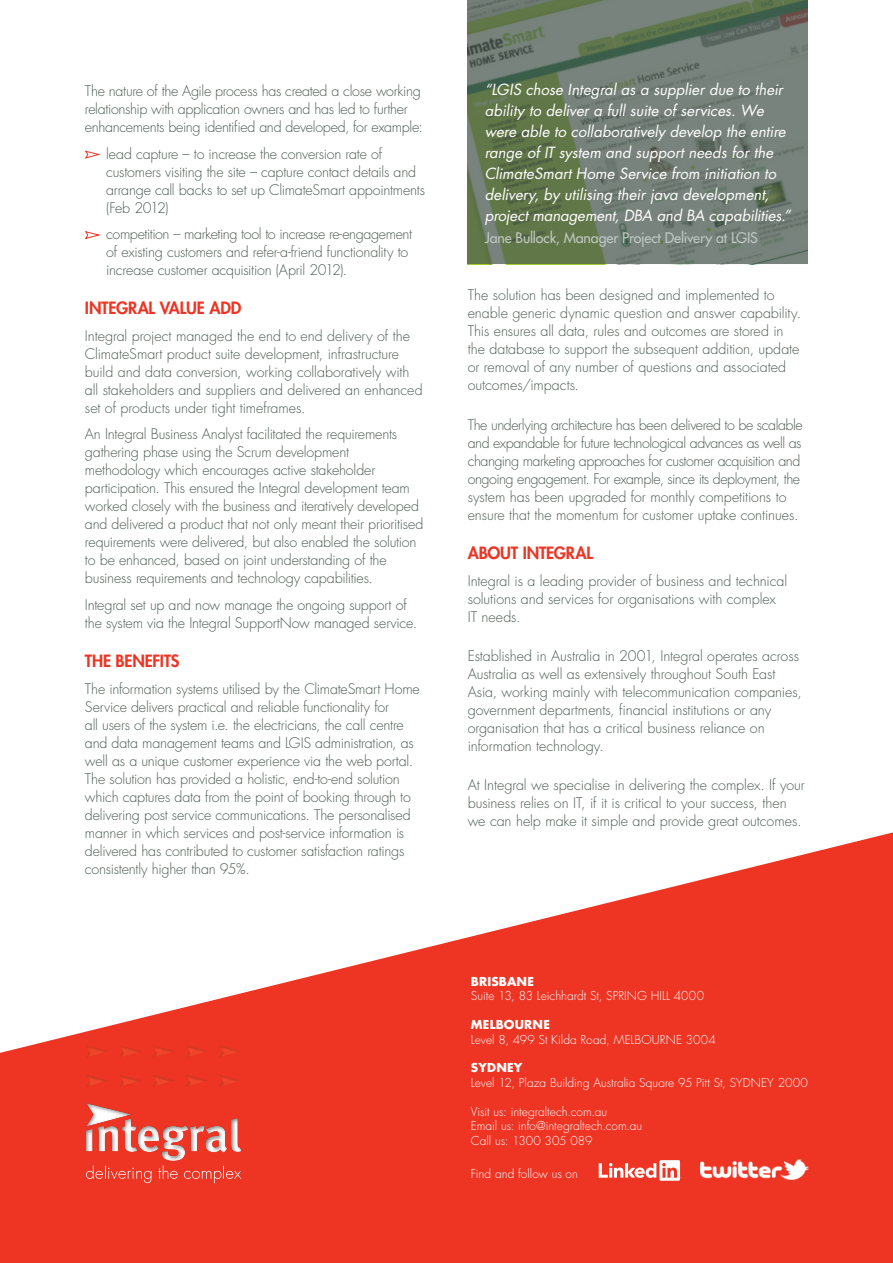
<style>
.page{position:relative;width:893px;height:1263px;background:#fff}
.page>*{position:absolute;margin:0;border:0;box-sizing:border-box;transform-origin:0 0}
.t1{font:800 16.5px "Futura";letter-spacing:-.01em;color:#ee3524}
.t2{font:italic 15px/21px "Futura";color:#fff}
.t3{font:300 14.25px/18px "Futura";letter-spacing:-.01em;color:#4c5b52}
.t4{font:300 14.25px/18px "Futura";letter-spacing:-.03em;color:#4c5b52}
.t5{font:14.25px "Futura";letter-spacing:-.01em;color:#bec7c2}
.t6{font:300 12px/14.4px "Futura";color:#fff}
.t7{font:700 12px "Futura";letter-spacing:.015em;color:#fff}
</style>
<div class="page">
<svg style="left:0;top:832px;width:893px;height:431px;fill:#ee3524"></svg>
<div style="left:61px;top:1027px;width:207px;height:61px;background:#000;opacity:.13"></div>
<svg style="left:86px;top:1165px;width:155px;height:18px;background:#ef4b3c"></svg>
<div style="left:74px;top:1093px;width:179px;height:72px;background:#000;opacity:.51"></div>
<img style="left:701px;top:1159px;width:107px;height:20px">
<svg style="left:599px;top:1160px;width:83px;height:21px"></svg>
<svg style="left:84px;top:150px;width:17px;height:9px"></svg>
<svg style="left:84px;top:231px;width:17px;height:9px"></svg>
<svg style="left:468px;top:0;width:340px;height:264px;background:#6b7a69"></svg>
<p class="t3" style="left:85px;top:82px;width:339px">The nature of the Agile process has created a close working relationship with application owners and has led to further enhancements being identified and developed, for example:</p>
<p class="t3" style="left:106px;top:144px;width:320px">lead capture – to increase the conversion rate of customers visiting the site – capture contact details and arrange call backs to set up ClimateSmart appointments (Feb 2012)</p>
<p class="t3" style="left:106px;top:225px;width:307px">competition – marketing tool to increase re-engagement of existing customers and refer-a-friend functionality to increase customer acquisition (April 2012).</p>
<p class="t1" style="left:85px;top:297px;width:158px">INTEGRAL VALUE ADD</p>
<p class="t3" style="left:85px;top:327px;width:339px">Integral project managed the end to end delivery of the ClimateSmart product suite development, infrastructure build and data conversion, working collaboratively with all stakeholders and suppliers and delivered an enhanced set of products under tight timeframes.</p>
<p class="t3" style="left:85px;top:425px;width:340px">An Integral Business Analyst facilitated the requirements gathering phase using the Scrum development methodology which encourages active stakeholder participation. This ensured the Integral development team worked closely with the business and iteratively developed and delivered a product that not only meant their prioritised requirements were delivered, but also enabled the solution to be enhanced, based on joint understanding of the business requirements and technology capabilities.</p>
<p class="t3" style="left:85px;top:596px;width:334px">Integral set up and now manage the ongoing support of the system via the Integral SupportNow managed service.</p>
<p class="t1" style="left:85px;top:650px;width:96px">THE BENEFITS</p>
<p class="t3" style="left:85px;top:680px;width:336px">The information systems utilised by the ClimateSmart Home Service delivers practical and reliable functionality for<br>all users of the system i.e. the electricians, the call centre and data management teams and LGIS administration, as well as a unique customer experience via the web portal.<br>The solution has provided a holistic, end-to-end solution which captures data from the point of booking through to delivering post service communications. The personalised manner in which services and post-service information is delivered has contributed to customer satisfaction ratings consistently higher than 95%.</p>
<p class="t2" style="left:485px;top:79px;width:307px">“LGIS chose Integral as a supplier due to their ability to deliver a full suite of services. We were able to collaboratively develop the entire range of IT system and support needs for the ClimateSmart Home Service from initiation to delivery, by utilising their java development, project management, DBA and BA capabilities.”</p>
<p class="t5" style="left:485px;top:229px;width:274px">Jane Bullock, Manager Project Delivery at LGIS</p>
<p class="t3" style="left:468px;top:286px;width:335px">The solution has been designed and implemented to enable generic dynamic question and answer capability.<br>This ensures all data, rules and outcomes are stored in the database to support the subsequent addition, update or removal of any number of questions and associated outcomes/impacts.</p>
<p class="t4" style="left:468px;top:416px;width:337px">The underlying architecture has been delivered to be scalable and expandable for future technological advances as well as changing marketing approaches for customer acquisition and ongoing engagement. For example, since its deployment, the system has been upgraded for monthly competitions to ensure that the momentum for customer uptake continues.</p>
<p class="t1" style="left:468px;top:542px;width:127px">ABOUT INTEGRAL</p>
<p class="t3" style="left:468px;top:571px;width:321px">Integral is a leading provider of business and technical solutions and services for organisations with complex<br>IT needs.</p>
<p class="t3" style="left:468px;top:647px;width:336px">Established in Australia in 2001, Integral operates across Australia as well as extensively throughout South East Asia, working mainly with telecommunication companies, government departments, financial institutions or any organisation that has a critical business reliance on information technology.</p>
<p class="t3" style="left:468px;top:776px;width:339px">At Integral we specialise in delivering the complex. If your business relies on IT, if it is critical to your success, then we can help make it simple and provide great outcomes.</p>
<p class="t7" style="left:471px;top:973px;width:64px">BRISBANE</p>
<p class="t6" style="left:471px;top:989px;width:235px">Suite 13, 83 Leichhardt St, SPRING HILL 4000</p>
<p class="t7" style="left:471px;top:1016px;width:80px">MELBOURNE</p>
<p class="t6" style="left:471px;top:1032px;width:246px">Level 8, 499 St Kilda Road, MELBOURNE 3004</p>
<p class="t7" style="left:471px;top:1060px;width:53px">SYDNEY</p>
<p class="t6" style="left:471px;top:1075px;width:338px">Level 12, Plaza Building Australia Square 95 Pitt St, SYDNEY 2000</p>
<p class="t6" style="left:471px;top:1104px;width:173px">Visit us: integraltech.com.au<br>Email us: info@integraltech.com.au<br>Call us: 1300 305 089</p>
<p class="t6" style="left:471px;top:1166px;width:109px">Find and follow us on</p>
</div>
